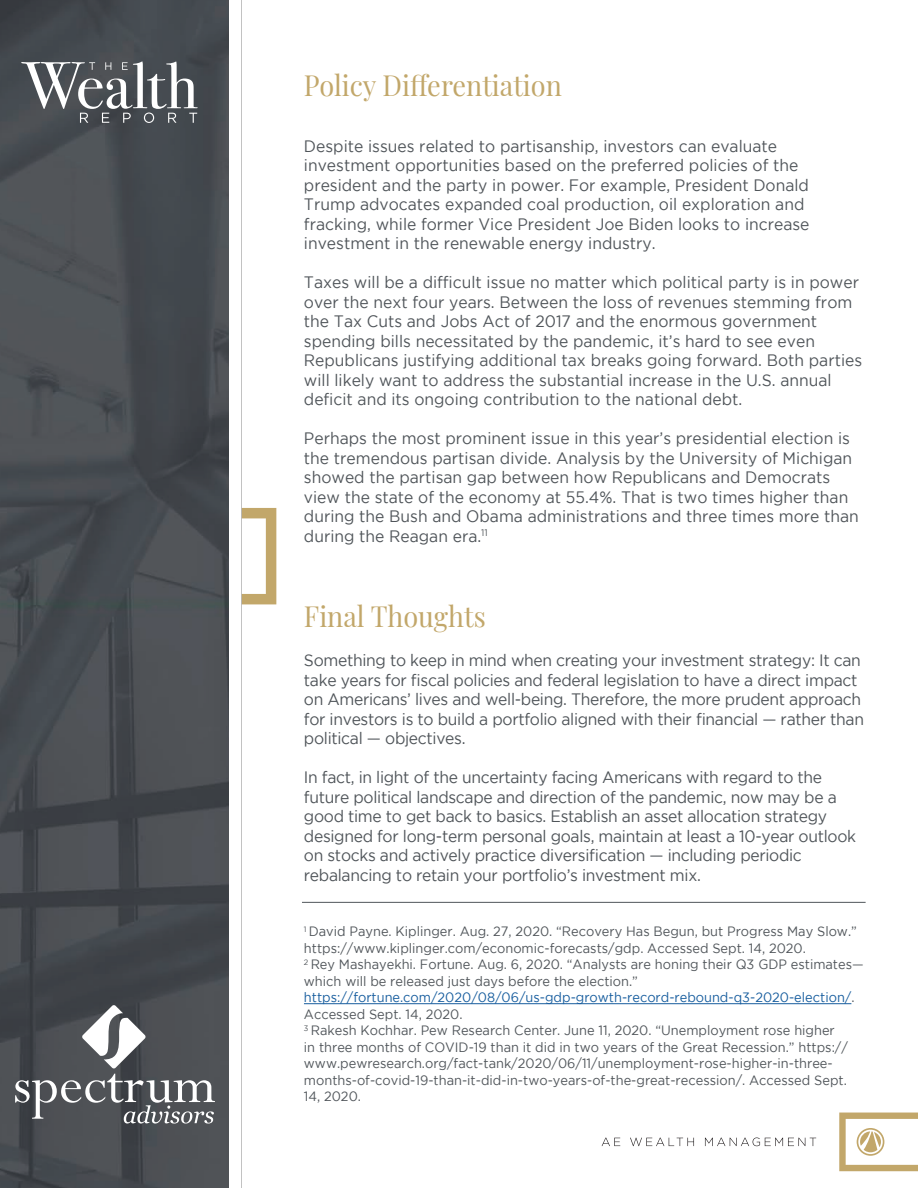
<style>
.page{position:relative;width:918px;height:1188px;background:#fff}
.page>*{position:absolute;margin:0;border:0;box-sizing:border-box;transform-origin:0 0}
.t1{font:28.5px "Playfair Display";color:#c2a76a;scale:.95 1}
.t2{font:16.5px/19.5px "Gotham";color:#50555a;scale:.95 1}
.t3{font:16.5px/19.5px "Gotham";letter-spacing:-.02em;color:#50555a;scale:.95 1}
.t4{font:13.5px/16.5px "Gotham";color:#50555a;scale:.95 1}
.s1{color:#175d9e}
</style>
<div class="page">
<svg style="left:242px;top:508px;width:34px;height:96px"></svg>
<hr style="left:240px;top:0;width:2px;height:1188px;background:#bababa">
<img style="left:0;top:0;width:229px;height:1188px">
<svg style="left:21px;top:61px;width:177px;height:62px"></svg>
<svg style="left:839px;top:1113px;width:79px;height:58px"></svg>
<svg style="left:602px;top:1138px;width:18px;height:8px"></svg>
<svg style="left:630px;top:1138px;width:64px;height:8px"></svg>
<svg style="left:705px;top:1138px;width:111px;height:8px"></svg>
<hr style="left:304px;top:1003px;width:547px;height:1px;background:#175d9e">
<svg style="left:15px;top:1005px;width:200px;height:119px;background:#636569"></svg>
<hr style="left:302px;top:902px;width:564px;height:1px;background:#50555a">
<h1 class="t1" style="left:304px;top:63px;width:273px">Policy Differentiation</h1>
<p class="t2" style="left:304px;top:136px;width:534px">Despite issues related to partisanship, investors can evaluate investment opportunities based on the preferred policies of the president and the party in power. For example, President Donald Trump advocates expanded coal production, oil exploration and fracking, while former Vice President Joe Biden looks to increase investment in the renewable energy industry.</p>
<p class="t2" style="left:304px;top:272px;width:589px">Taxes will be a difficult issue no matter which political party is in power over the next four years. Between the loss of revenues stemming from the Tax Cuts and Jobs Act of 2017 and the enormous government spending bills necessitated by the pandemic, it’s hard to see even Republicans justifying additional tax breaks going forward. Both parties will likely want to address the substantial increase in the U.S. annual deficit and its ongoing contribution to the national debt.</p>
<p class="t2" style="left:304px;top:428px;width:586px">Perhaps the most prominent issue in this year’s presidential election is the tremendous partisan divide. Analysis by the University of Michigan showed the partisan gap between how Republicans and Democrats view the state of the economy at 55.4%. That is two times higher than during the Bush and Obama administrations and three times more than during the Reagan era.<sup>11</sup></p>
<h1 class="t1" style="left:304px;top:594px;width:193px">Final Thoughts</h1>
<p class="t3" style="left:304px;top:650px;width:591px">Something to keep in mind when creating your investment strategy: It can take years for fiscal policies and federal legislation to have a direct impact on Americans’ lives and well-being. Therefore, the more prudent approach for investors is to build a portfolio aligned with their financial — rather than political — objectives.</p>
<p class="t3" style="left:304px;top:767px;width:583px">In fact, in light of the uncertainty facing Americans with regard to the future political landscape and direction of the pandemic, now may be a good time to get back to basics. Establish an asset allocation strategy designed for long-term personal goals, maintain at least a 10-year outlook on stocks and actively practice diversification — including periodic rebalancing to retain your portfolio’s investment mix.</p>
<p class="t4" style="left:304px;top:923px;width:591px"><sup>1</sup> David Payne. Kiplinger. Aug. 27, 2020. “Recovery Has Begun, but Progress May Slow.” https://www.kiplinger.com/economic-forecasts/gdp. Accessed Sept. 14, 2020.<br><sup>2</sup> Rey Mashayekhi. Fortune. Aug. 6, 2020. “Analysts are honing their Q3 GDP estimates— which will be released just days before the election.” <span class="s1">https://fortune.com/2020/08/06/us-gdp-growth-record-rebound-q3-2020-election/</span>.<br>Accessed Sept. 14, 2020.<br><sup>3</sup> Rakesh Kochhar. Pew Research Center. June 11, 2020. “Unemployment rose higher<br>in three months of COVID-19 than it did in two years of the Great Recession.” https:// www.pewresearch.org/fact-tank/2020/06/11/unemployment-rose-higher-in-three&shy;months-of-covid-19-than-it-did-in-two-years-of-the-great-recession/. Accessed Sept.<br>14, 2020.</p>
</div>
